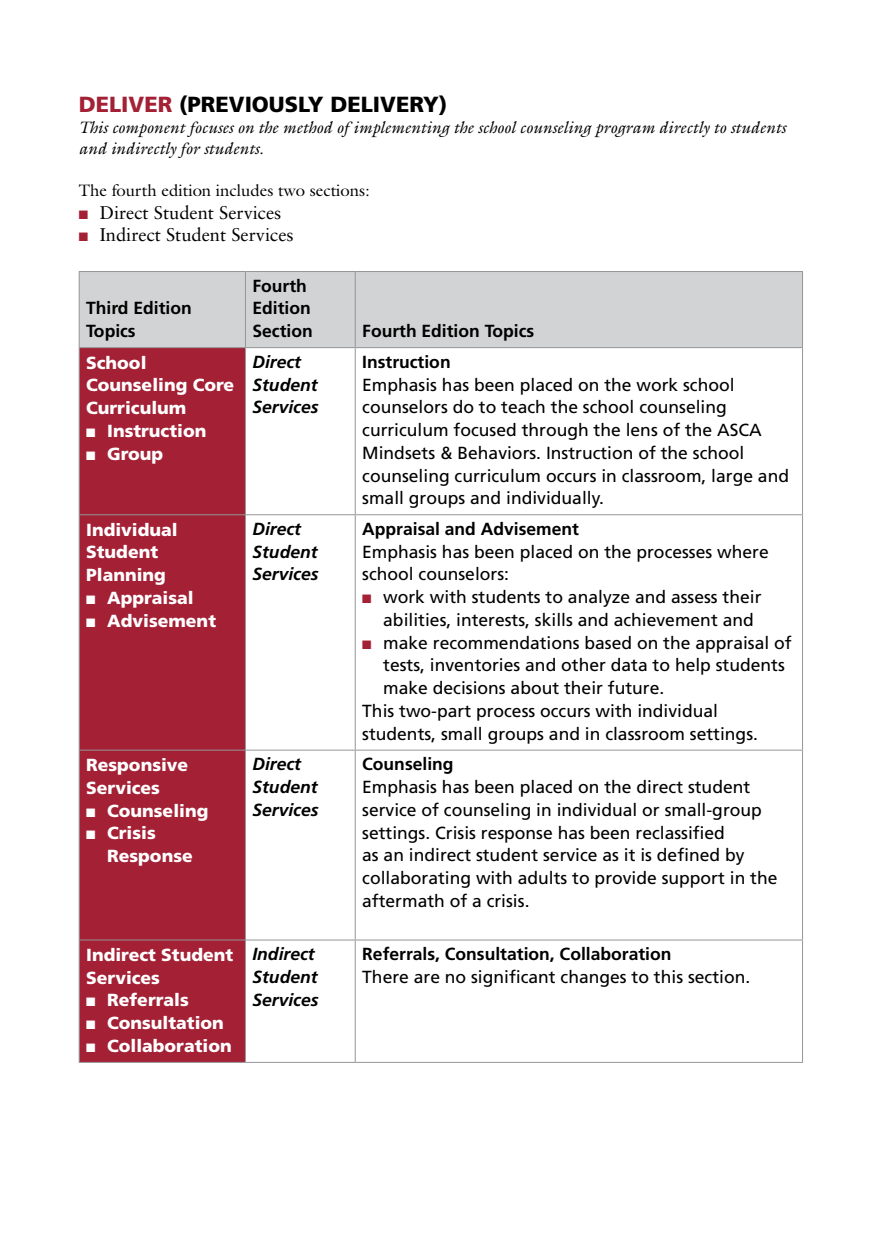
<style>
.page{position:relative;width:882px;height:1260px;background:#fff}
.page>*{position:absolute;margin:0;border:0;box-sizing:border-box;transform-origin:0 0}
.Subhead_Major{font:900 21.88px "Frutiger";color:#000}
.t1{font:18.38px "Sabon";color:#000}
.Table_Text{font:17.5px/22.8px "Frutiger";color:#000}
.Table_Text-2{font:900 17.5px/22.8px "Frutiger";color:#fff}
.Table_Text-3{font:700 17.5px/22.8px "Frutiger";color:#000}
.Table_Text-4{font:italic 700 17.5px/22.8px "Frutiger";color:#000}
.Body_Text{font:italic 16.62px/21px "Galliard";color:#000}
.Body_Text-2{font:16.62px "Galliard";color:#000}
.s1{color:#a32035}
</style>
<div class="page">
<div style="left:80px;top:272px;width:722px;height:75px;background:#d1d3d4"></div>
<div style="left:80px;top:348px;width:165px;height:714px;background:#a32035"></div>
<hr style="left:79px;top:271px;width:166px;height:1px;background:#939598">
<hr style="left:79px;top:272px;width:1px;height:75px;background:#939598">
<hr style="left:245px;top:271px;width:110px;height:1px;background:#939598">
<hr style="left:245px;top:272px;width:1px;height:75px;background:#939598">
<hr style="left:355px;top:271px;width:448px;height:1px;background:#939598">
<hr style="left:355px;top:272px;width:1px;height:75px;background:#939598">
<hr style="left:802px;top:272px;width:1px;height:75px;background:#939598">
<hr style="left:79px;top:347px;width:166px;height:1px;background:#939598">
<hr style="left:79px;top:348px;width:1px;height:166px;background:#939598">
<hr style="left:245px;top:347px;width:110px;height:1px;background:#939598">
<hr style="left:245px;top:348px;width:1px;height:166px;background:#939598">
<hr style="left:355px;top:347px;width:448px;height:1px;background:#939598">
<hr style="left:355px;top:348px;width:1px;height:166px;background:#939598">
<hr style="left:802px;top:348px;width:1px;height:166px;background:#939598">
<hr style="left:79px;top:514px;width:166px;height:1px;background:#939598">
<hr style="left:79px;top:515px;width:1px;height:235px;background:#939598">
<hr style="left:245px;top:514px;width:110px;height:1px;background:#939598">
<hr style="left:245px;top:515px;width:1px;height:235px;background:#939598">
<hr style="left:355px;top:514px;width:448px;height:1px;background:#939598">
<hr style="left:355px;top:515px;width:1px;height:235px;background:#939598">
<hr style="left:802px;top:515px;width:1px;height:235px;background:#939598">
<hr style="left:79px;top:750px;width:166px;height:1px;background:#939598">
<hr style="left:79px;top:751px;width:1px;height:189px;background:#939598">
<hr style="left:245px;top:750px;width:110px;height:1px;background:#939598">
<hr style="left:245px;top:751px;width:1px;height:189px;background:#939598">
<hr style="left:355px;top:750px;width:448px;height:1px;background:#939598">
<hr style="left:355px;top:751px;width:1px;height:189px;background:#939598">
<hr style="left:802px;top:751px;width:1px;height:189px;background:#939598">
<hr style="left:79px;top:940px;width:166px;height:1px;background:#939598">
<hr style="left:79px;top:940px;width:1px;height:122px;background:#939598">
<hr style="left:245px;top:940px;width:110px;height:1px;background:#939598">
<hr style="left:245px;top:940px;width:1px;height:122px;background:#939598">
<hr style="left:355px;top:940px;width:448px;height:1px;background:#939598">
<hr style="left:355px;top:940px;width:1px;height:122px;background:#939598">
<hr style="left:802px;top:940px;width:1px;height:122px;background:#939598">
<hr style="left:79px;top:1062px;width:166px;height:1px;background:#939598">
<hr style="left:245px;top:1062px;width:110px;height:1px;background:#939598">
<hr style="left:355px;top:1062px;width:448px;height:1px;background:#939598">
<p class="Subhead_Major" style="left:79px;top:91px;width:370px"><span class="s1">DELIVER</span> (PREVIOUSLY DELIVERY)</p>
<p class="Body_Text" style="left:79px;top:116px;width:708px">This component focuses on the method of implementing the school counseling program directly to students and indirectly for students.</p>
<p class="Body_Text-2" style="left:79px;top:180px;width:293px">The fourth edition includes two sections:</p>
<p class="t1" style="left:79px;top:201px;width:204px"><span class="s1">■</span> Direct Student Services</p>
<p class="t1" style="left:79px;top:224px;width:216px"><span class="s1">■</span> Indirect Student Services</p>
<p class="Table_Text-3" style="left:86px;top:297px;width:107px">Third Edition</p>
<p class="Table_Text-3" style="left:86px;top:320px;width:51px">Topics</p>
<p class="Table_Text-2" style="left:86px;top:351px;width:150px">School<br>Counseling Core<br>Curriculum</p>
<p class="Table_Text-2" style="left:86px;top:419px;width:122px">■ Instruction</p>
<p class="Table_Text-2" style="left:86px;top:442px;width:79px">■ Group</p>
<p class="Table_Text-2" style="left:86px;top:518px;width:93px">Individual<br>Student<br>Planning</p>
<p class="Table_Text-2" style="left:86px;top:586px;width:109px">■ Appraisal</p>
<p class="Table_Text-2" style="left:86px;top:609px;width:131px">■ Advisement</p>
<p class="Table_Text-2" style="left:86px;top:753px;width:104px">Responsive<br>Services</p>
<p class="Table_Text-2" style="left:86px;top:799px;width:124px">■ Counseling</p>
<p class="Table_Text-2" style="left:107px;top:822px;width:87px;text-indent:-21px">■ Crisis<br>Response</p>
<p class="Table_Text-2" style="left:86px;top:943px;width:149px">Indirect Student<br>Services</p>
<p class="Table_Text-2" style="left:86px;top:989px;width:104px">■ Referrals</p>
<p class="Table_Text-2" style="left:86px;top:1012px;width:139px">■ Consultation</p>
<p class="Table_Text-2" style="left:86px;top:1034px;width:147px">■ Collaboration</p>
<p class="Table_Text-3" style="left:252px;top:274px;width:62px">Fourth<br>Edition<br>Section</p>
<p class="Table_Text-3" style="left:362px;top:320px;width:174px">Fourth Edition Topics</p>
<p class="Table_Text-4" style="left:252px;top:350px;width:68px">Direct<br>Student<br>Services</p>
<p class="Table_Text-3" style="left:362px;top:350px;width:90px">Instruction</p>
<p class="Table_Text" style="left:362px;top:373px;width:428px">Emphasis has been placed on the work school counselors do to teach the school counseling curriculum focused through the lens of the ASCA Mindsets &amp; Behaviors. Instruction of the school counseling curriculum occurs in classroom, large and small groups and individually.</p>
<p class="Table_Text-4" style="left:252px;top:518px;width:68px">Direct<br>Student<br>Services</p>
<p class="Table_Text-3" style="left:362px;top:518px;width:218px">Appraisal and Advisement</p>
<p class="Table_Text" style="left:362px;top:540px;width:408px">Emphasis has been placed on the processes where school counselors:</p>
<p class="Table_Text" style="left:383px;top:586px;width:380px;text-indent:-21px"><span class="s1">■</span> work with students to analyze and assess their abilities, interests, skills and achievement and</p>
<p class="Table_Text" style="left:383px;top:631px;width:410px;text-indent:-21px"><span class="s1">■</span> make recommendations based on the appraisal of tests, inventories and other data to help students make decisions about their future.</p>
<p class="Table_Text" style="left:362px;top:700px;width:397px">This two-part process occurs with individual students, small groups and in classroom settings.</p>
<p class="Table_Text-4" style="left:252px;top:753px;width:68px">Direct<br>Student<br>Services</p>
<p class="Table_Text-3" style="left:362px;top:753px;width:93px">Counseling</p>
<p class="Table_Text" style="left:362px;top:776px;width:417px">Emphasis has been placed on the direct student service of counseling in individual or small-group settings. Crisis response has been reclassified<br>as an indirect student service as it is defined by collaborating with adults to provide support in the aftermath of a crisis.</p>
<p class="Table_Text-4" style="left:252px;top:943px;width:68px">Indirect<br>Student<br>Services</p>
<p class="Table_Text-3" style="left:362px;top:943px;width:311px">Referrals, Consultation, Collaboration</p>
<p class="Table_Text" style="left:362px;top:966px;width:390px">There are no significant changes to this section.</p>
</div>
